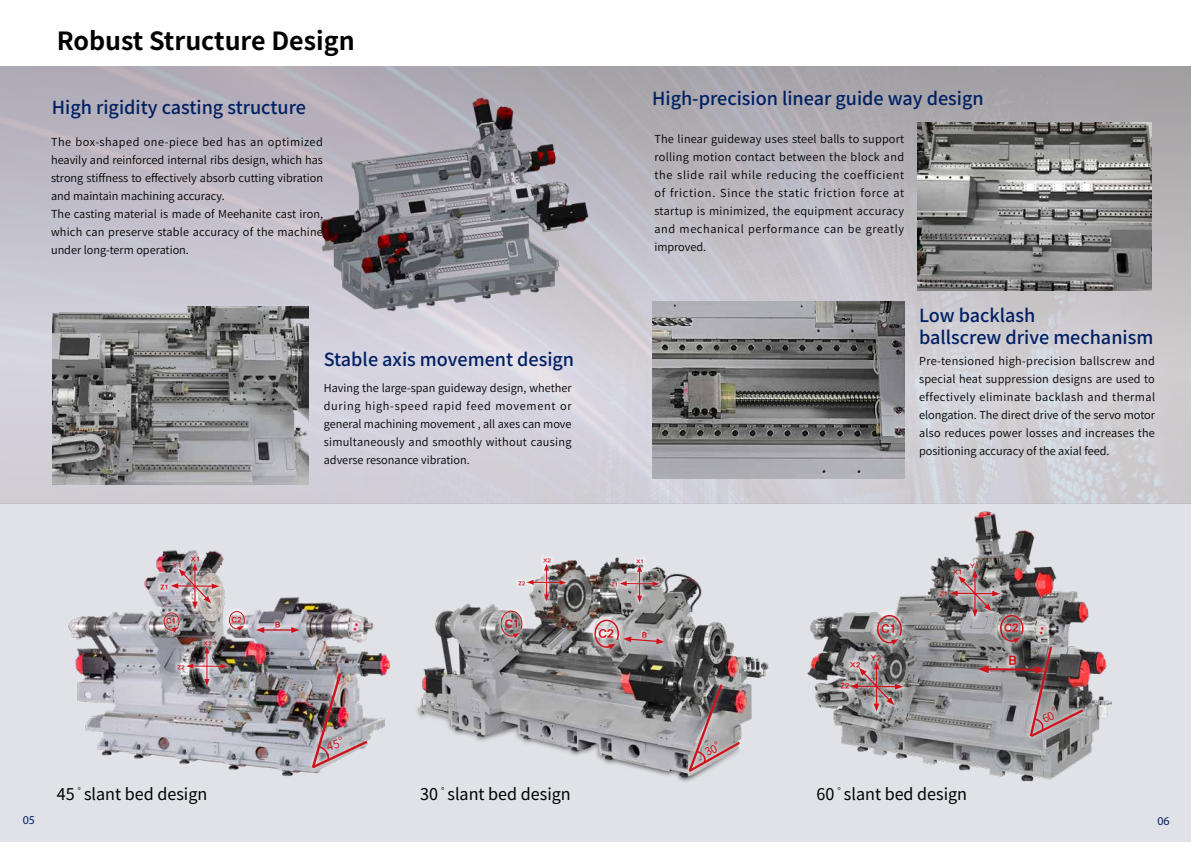
<style>
.page{position:relative;width:1191px;height:842px;background:#fff}
.page>*{position:absolute;margin:0;border:0;box-sizing:border-box;transform-origin:0 0}
.t1{font:25px "Gen Yo Gothic TW B";color:#000}
.t2{font:18px/21.6px "Gen Yo Gothic TW M";color:#002063}
.t3{font:16.2px "Taipei Sans TC Beta";color:#000}
.t4{font:12px "Myriad Pro";color:#002063}
.t5{font:800 11.6px "Han Wang Hei";color:#d0121b;scale:1.11 1}
.t6{font:800 11.5px "Han Wang Hei";color:#d0121b;scale:1.11 1}
.t7{font:11px/18px "Gen Yo Gothic TW N";color:#000;text-align:justify}
.t8{font:800 11px "Han Wang Hei";color:#d0121b;scale:1.11 1}
.t9{font:800 10.9px "Han Wang Hei";color:#d0121b;scale:1.11 1}
.t10{font:9.4px "Taipei Sans TC Beta";color:#000}
.t11{font:800 8.1px "Han Wang Hei";color:#d0121b;scale:1.11 1}
.t12{font:800 7.4px "Han Wang Hei";color:#d0121b;scale:1.11 1}
.t13{font:800 7px "Han Wang Hei";color:#d0121b;scale:1.11 1}
.t14{font:800 6.7px "Han Wang Hei";color:#d0121b;scale:1.11 1}
.t15{font:800 6.5px "Han Wang Hei";color:#d0121b;scale:1.11 1}
.t16{font:800 5.5px "Han Wang Hei";color:#d0121b;scale:1.11 1}
.t17{font:800 5.3px "Han Wang Hei";color:#d0121b;scale:1.11 1}
</style>
<div class="page">
<div style="left:0;top:503px;width:1191px;height:339px;background:#e0e2e7"></div>
<img style="left:0;top:67px;width:1191px;height:436px">
<img style="left:807px;top:511px;width:305px;height:271px">
<img style="left:68px;top:550px;width:323px;height:227px">
<svg style="left:157px;top:552px;width:67px;height:61px"></svg>
<svg style="left:174px;top:637px;width:58px;height:53px;background:#847f81"></svg>
<hr style="left:191px;top:666px;width:31px;height:1px;background:#d0121b">
<svg style="left:186px;top:663px;width:8px;height:7px"></svg>
<svg style="left:220px;top:662px;width:8px;height:7px"></svg>
<svg style="left:204px;top:646px;width:5px;height:40px"></svg>
<hr style="left:262px;top:629px;width:32px;height:2px;background:#d0121b">
<svg style="left:256px;top:627px;width:8px;height:6px"></svg>
<svg style="left:291px;top:627px;width:8px;height:6px"></svg>
<svg style="left:274px;top:619px;width:8px;height:10px"></svg>
<svg style="left:160px;top:608px;width:24px;height:28px"></svg>
<svg style="left:163px;top:563px;width:57px;height:69px;background:#a79698"></svg>
<svg style="left:225px;top:607px;width:24px;height:28px"></svg>
<svg style="left:228px;top:610px;width:17px;height:21px"></svg>
<div style="left:307px;top:668px;width:65px;height:105px;background:#fff;opacity:.75"></div>
<svg style="left:935px;top:559px;width:69px;height:63px"></svg>
<svg style="left:836px;top:650px;width:71px;height:66px;background:#848485"></svg>
<svg style="left:849px;top:661px;width:54px;height:50px;background:#968384"></svg>
<svg style="left:870px;top:608px;width:38px;height:44px"></svg>
<svg style="left:876px;top:614px;width:26px;height:31px"></svg>
<img style="left:417px;top:560px;width:352px;height:222px">
<svg style="left:608px;top:557px;width:54px;height:49px"></svg>
<svg style="left:619px;top:565px;width:40px;height:37px"></svg>
<svg style="left:515px;top:557px;width:54px;height:48px"></svg>
<svg style="left:526px;top:564px;width:40px;height:37px"></svg>
<svg style="left:497px;top:607px;width:29px;height:35px"></svg>
<svg style="left:500px;top:610px;width:22px;height:28px"></svg>
<svg style="left:588px;top:613px;width:38px;height:43px"></svg>
<div style="left:684px;top:680px;width:60px;height:96px;background:#fff;opacity:.75"></div>
<div style="left:1025px;top:642px;width:62px;height:99px;background:#fff;opacity:.75"></div>
<img style="left:652px;top:302px;width:252px;height:176px">
<img style="left:918px;top:122px;width:234px;height:169px">
<img style="left:53px;top:306px;width:255px;height:178px">
<img style="left:318px;top:96px;width:275px;height:219px">
<img style="left:310px;top:670px;width:60px;height:101px">
<svg style="left:593px;top:619px;width:71px;height:30px;background:#b5a2a4"></svg>
<svg style="left:686px;top:682px;width:56px;height:92px;background:#9d8c8f"></svg>
<svg style="left:949px;top:570px;width:136px;height:169px;background:#928587"></svg>
<h1 class="t1" style="left:57px;top:27px;width:299px">Robust Structure Design</h1>
<h2 class="t2" style="left:52px;top:97px;width:255px">High rigidity casting structure</h2>
<p class="t7" style="left:51px;top:133px;width:273px;text-align:left">The box-shaped one-piece bed has an optimized heavily and reinforced internal ribs design, which has strong stiffness to effectively absorb cutting vibration and maintain machining accuracy.<br>The casting material is made of Meehanite cast iron, which can preserve stable accuracy of the machine under long-term operation.</p>
<h2 class="t2" style="left:324px;top:349px;width:252px">Stable axis movement design</h2>
<p class="t7" style="left:324px;top:379px;width:249px">Having the large-span guideway design, whether during high-speed rapid feed movement or general machining movement , all axes can move simultaneously and smoothly without causing adverse resonance vibration.</p>
<h2 class="t2" style="left:652px;top:88px;width:333px">High-precision linear guide way design</h2>
<p class="t7" style="left:654px;top:130px;width:251px">The linear guideway uses steel balls to support rolling motion contact between the block and the slide rail while reducing the coefficient of friction. Since the static friction force at startup is minimized, the equipment accuracy and mechanical performance can be greatly improved.</p>
<h2 class="t2" style="left:919px;top:305px;width:236px">Low backlash<br>ballscrew drive mechanism</h2>
<p class="t7" style="left:919px;top:352px;width:237px">Pre-tensioned high-precision ballscrew and special heat suppression designs are used to effectively eliminate backlash and thermal elongation. The direct drive of the servo motor also reduces power losses and increases the positioning accuracy of the axial feed.</p>
<p class="t15" style="left:172px;top:561px;width:11px">Y1</p>
<p class="t15" style="left:191px;top:556px;width:11px">X1</p>
<p class="t17" style="left:543px;top:558px;width:9px">X2</p>
<p class="t17" style="left:636px;top:559px;width:9px">X1</p>
<p class="t14" style="left:952px;top:569px;width:11px">X1</p>
<p class="t14" style="left:969px;top:563px;width:11px">Y1</p>
<p class="t15" style="left:160px;top:583px;width:9px">Z1</p>
<p class="t17" style="left:518px;top:580px;width:8px">Z2</p>
<p class="t17" style="left:611px;top:581px;width:8px">Z1</p>
<p class="t14" style="left:939px;top:591px;width:10px">Z1</p>
<p class="t12" style="left:166px;top:617px;width:11px">C1</p>
<p class="t12" style="left:231px;top:616px;width:11px">C2</p>
<p class="t11" style="left:275px;top:620px;width:6px">B</p>
<p class="t8" style="left:504px;top:618px;width:16px">C1</p>
<p class="t6" style="left:598px;top:627px;width:17px">C2</p>
<p class="t5" style="left:880px;top:623px;width:17px">C1</p>
<p class="t9" style="left:1003px;top:622px;width:16px">C2</p>
<p class="t16" style="left:203px;top:640px;width:9px">X2</p>
<p class="t16" style="left:177px;top:664px;width:8px">Z2</p>
<p class="t13" style="left:850px;top:661px;width:11px">X2</p>
<p class="t13" style="left:870px;top:654px;width:11px">Y2</p>
<p class="t13" style="left:840px;top:683px;width:10px">Z2</p>
<p class="t4" style="left:23px;top:812px;width:14px">05</p>
<p class="t10" style="left:75px;top:783px;width:11px">。</p>
<h3 class="t3" style="left:84px;top:785px;width:125px">slant bed design</h3>
<h3 class="t3" style="left:420px;top:785px;width:19px">30</h3>
<p class="t10" style="left:438px;top:783px;width:11px">。</p>
<h3 class="t3" style="left:447px;top:785px;width:125px">slant bed design</h3>
<h3 class="t3" style="left:816px;top:785px;width:19px">60</h3>
<p class="t10" style="left:834px;top:783px;width:11px">。</p>
<h3 class="t3" style="left:57px;top:785px;width:19px">45</h3>
<h3 class="t3" style="left:844px;top:785px;width:125px">slant bed design</h3>
<p class="t4" style="left:1157px;top:813px;width:14px">06</p>
</div>
